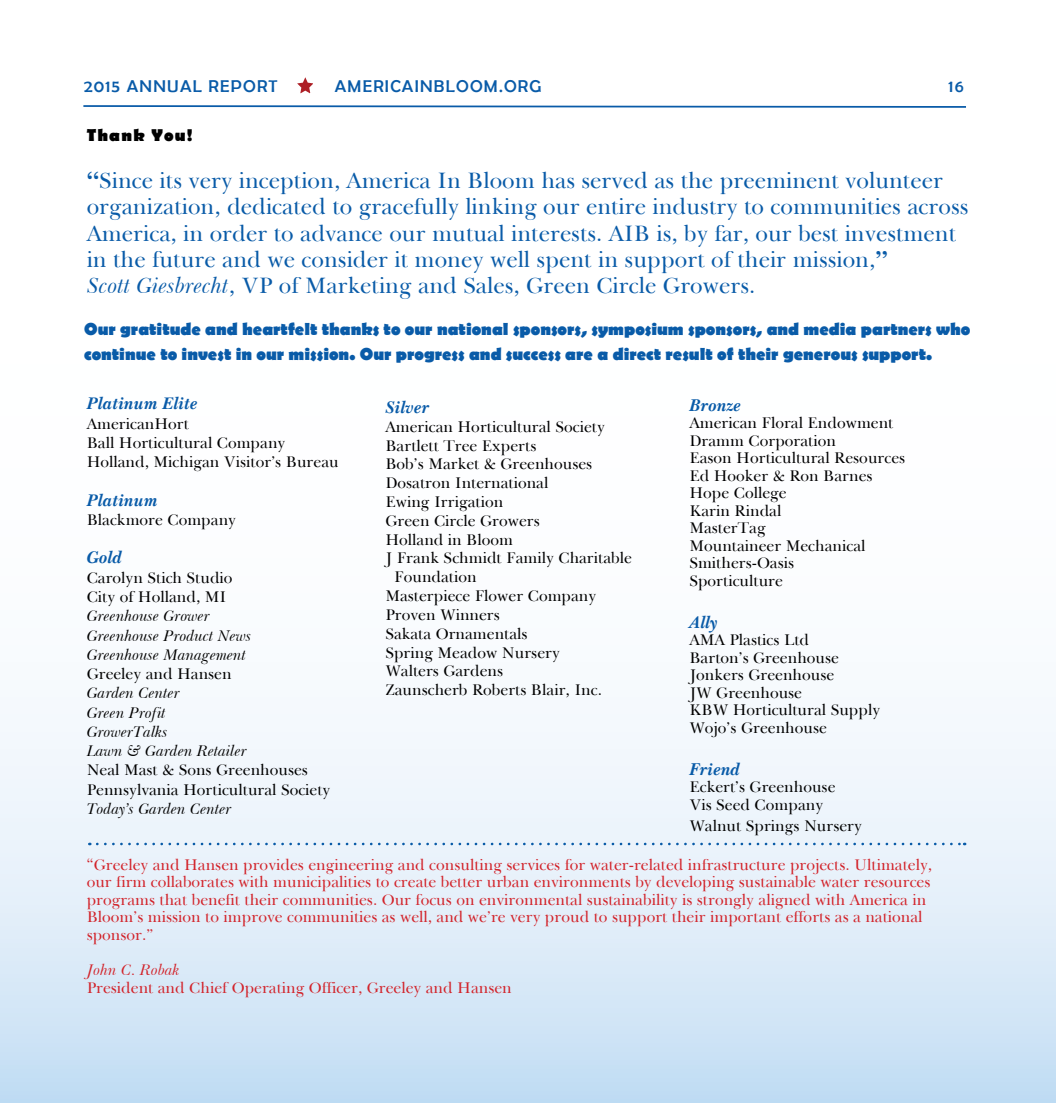
<style>
.page{position:relative;width:1056px;height:1103px;background:#fff}
.page>*{position:absolute;margin:0;border:0;box-sizing:border-box;transform-origin:0 0}
.t1{font:22.75px/26.2px "Baskerton Regular SWFTE";color:#095ba8}
.t2{font:700 17.5px/24.5px "Berlin Sans FB";color:#095ba8}
.t3{font:17.5px "Baskerton Bold Italic SWFTE";color:#095ba8}
.t4{font:17.15px "Berlin Sans FB";letter-spacing:.07em;color:#095ba8}
.t5{font:700 17.15px "Berlin Sans FB";letter-spacing:.07em;color:#000}
.t6{font:15.75px/17.5px "Baskerton Regular SWFTE";color:#000}
.t7{font:15.75px/17.5px "Baskerton Regular SWFTE";color:#d2232a}
.t8{font:15.75px/19.2px "Baskerton Italic SWFTE";color:#000}
.t9{font:15.75px "Baskerton Italic SWFTE";color:#d2232a}
.s1{font-family:"Baskerton Bold SWFTE"}
.s2{font-family:"Baskerton Italic SWFTE"}
</style>
<div class="page">
<svg style="left:0;top:714px;width:1055px;height:388px"></svg>
<svg style="left:83px;top:77px;width:883px;height:31px"></svg>
<svg style="left:97px;top:842px;width:867px;height:3px;background:#bbd3e9"></svg>
<p class="t4" style="left:84px;top:76px;width:195px">2015 ANNUAL REPORT</p>
<p class="t4" style="left:335px;top:76px;width:208px">AMERICAINBLOOM.ORG</p>
<p class="t4" style="left:948px;top:76px;width:17px">16</p>
<p class="t5" style="left:87px;top:125px;width:107px">Thank You!</p>
<p class="t1" style="left:87px;top:167px;width:883px"><span class="s1">“</span>Since its very inception, America In Bloom has served as the preeminent volunteer organization, dedicated to gracefully linking our entire industry to communities across America, in order to advance our mutual interests. AIB is, by far, our best investment in the future and we consider it money well spent in support of their mission,<span class="s1">”<br></span><span class="s2">Scott Giesbrecht</span>, VP of Marketing and Sales, Green Circle Growers.</p>
<p class="t2" style="left:84px;top:318px;width:887px">Our gratitude and heartfelt thanks to our national sponsors, symposium sponsors, and media partners who continue to invest in our mission. Our progress and success are a direct result of their generous support.</p>
<p class="t3" style="left:87px;top:393px;width:113px">Platinum Elite</p>
<p class="t6" style="left:87px;top:414px;width:253px;line-height:19.2px">AmericanHort<br>Ball Horticultural Company<br>Holland, Michigan Visitor’s Bureau</p>
<p class="t3" style="left:87px;top:489px;width:72px">Platinum</p>
<p class="t6" style="left:87px;top:511px;width:151px">Blackmore Company</p>
<p class="t3" style="left:87px;top:547px;width:37px">Gold</p>
<p class="t6" style="left:87px;top:568px;width:147px;line-height:19.2px">Carolyn Stich Studio<br>City of Holland, MI</p>
<p class="t8" style="left:87px;top:606px;width:166px">Greenhouse Grower<br>Greenhouse Product News<br>Greenhouse Management</p>
<p class="t6" style="left:87px;top:665px;width:146px">Greeley and Hansen</p>
<p class="t8" style="left:87px;top:683px;width:162px">Garden Center<br>Green Profit<br>GrowerTalks<br>Lawn &amp; Garden Retailer</p>
<p class="t6" style="left:87px;top:760px;width:245px;line-height:19.2px">Neal Mast &amp; Sons Greenhouses<br>Pennsylvania Horticultural Society</p>
<p class="t8" style="left:87px;top:799px;width:146px">Today’s Garden Center</p>
<p class="t3" style="left:385px;top:396px;width:46px">Silver</p>
<p class="t6" style="left:385px;top:417px;width:221px">American Horticultural Society</p>
<p class="t6" style="left:385px;top:436px;width:152px">Bartlett Tree Experts</p>
<p class="t6" style="left:385px;top:455px;width:208px">Bob’s Market &amp; Greenhouses</p>
<p class="t6" style="left:385px;top:474px;width:164px">Dosatron International</p>
<p class="t6" style="left:385px;top:493px;width:119px">Ewing Irrigation</p>
<p class="t6" style="left:385px;top:511px;width:156px">Green Circle Growers</p>
<p class="t6" style="left:385px;top:530px;width:129px">Holland in Bloom</p>
<p class="t6" style="left:385px;top:549px;width:248px">J Frank Schmidt Family Charitable</p>
<p class="t6" style="left:394px;top:568px;width:84px">Foundation</p>
<p class="t6" style="left:385px;top:587px;width:212px">Masterpiece Flower Company</p>
<p class="t6" style="left:385px;top:606px;width:116px">Proven Winners</p>
<p class="t6" style="left:385px;top:624px;width:144px">Sakata Ornamentals</p>
<p class="t6" style="left:385px;top:643px;width:176px">Spring Meadow Nursery</p>
<p class="t6" style="left:385px;top:662px;width:119px">Walters Gardens</p>
<p class="t6" style="left:385px;top:681px;width:218px">Zaunscherb Roberts Blair, Inc.</p>
<p class="t3" style="left:689px;top:394px;width:53px">Bronze</p>
<p class="t6" style="left:689px;top:414px;width:217px">American Floral Endowment<br>Dramm Corporation<br>Eason Horticultural Resources<br>Ed Hooker &amp; Ron Barnes<br>Hope College<br>Karin Rindal<br>MasterTag<br>Mountaineer Mechanical<br>Smithers-Oasis<br>Sporticulture</p>
<p class="t3" style="left:689px;top:611px;width:30px">Ally</p>
<p class="t6" style="left:689px;top:631px;width:192px">AMA Plastics Ltd<br>Barton’s Greenhouse<br>Jonkers Greenhouse<br>JW Greenhouse<br>KBW Horticultural Supply<br>Wojo’s Greenhouse</p>
<p class="t3" style="left:689px;top:758px;width:52px">Friend</p>
<p class="t6" style="left:689px;top:778px;width:148px">Eckert’s Greenhouse<br>Vis Seed Company</p>
<p class="t6" style="left:689px;top:816px;width:174px">Walnut Springs Nursery</p>
<p class="t7" style="left:87px;top:855px;width:846px">“Greeley and Hansen provides engineering and consulting services for water-related infrastructure projects. Ultimately, our firm collaborates with municipalities to create better urban environments by developing sustainable water resources programs that benefit their communities. Our focus on environmental sustainability is strongly aligned with America in Bloom’s mission to improve communities as well, and we’re very proud to support their important efforts as a national sponsor.”</p>
<p class="t9" style="left:87px;top:960px;width:94px">John C. Robak</p>
<p class="t7" style="left:87px;top:978px;width:426px">President and Chief Operating Officer, Greeley and Hansen</p>
</div>
